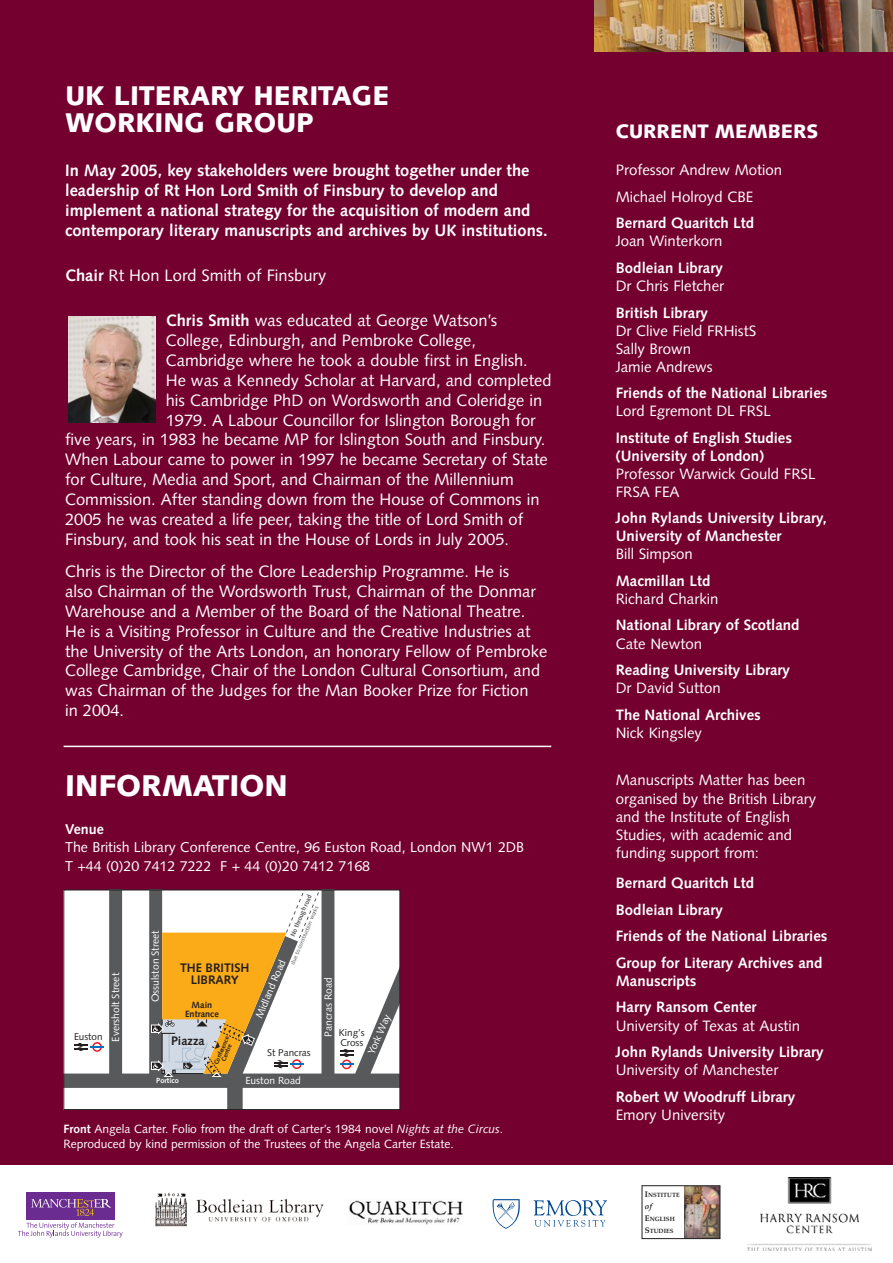
<style>
.page{position:relative;width:893px;height:1263px;background:#74002f}
.page>*{position:absolute;margin:0;border:0;box-sizing:border-box;transform-origin:0 0}
.t1{font:900 30px "Syntax";color:#fff}
.t2{font:900 27px/27px "Syntax";color:#fff}
.t3{font:900 19.5px "Syntax";color:#fff}
.t4{font:16.5px/19.8px "Syntax";color:#fff}
.t5{font:700 16.5px/19.8px "Syntax";color:#fff}
.t6{font:700 15px/26.5px "Syntax";color:#fff}
.t7{font:15px/18px "Syntax";color:#fff}
.t8{font:14.25px/18.8px "Syntax";color:#fff}
.t9{font:700 14.25px "Syntax";color:#fff}
.t10{font:700 12.3px/12px "Syntax";color:#231f20;text-align:center}
.t11{font:12px/14.4px "Syntax";color:#fff}
.t12{font:10.35px "Syntax";color:#fff}
.t13{font:9.9px/9.4px "Syntax";color:#231f20}
.t14{font:700 9.15px/8.7px "Syntax";color:#231f20;text-align:center}
.t15{font:8.1px "Palatino Linotype Bold Italic+SCCFYK";color:#231f20}
.t16{font:700 7.35px "Syntax";color:#fff}
.t17{font:700 6.6px "Syntax";color:#58595b}
.t18{font:700 6.3px/5.4px "Syntax";color:#231f20;text-align:center}
.t19{font:6.15px/12.1px "Palatino Linotype Bold+FEJDZK";color:#231f20}
.t20{font:5.85px "Syntax";color:#58595b}
.s1{font-weight:700}
.s2{font-style:italic}
.s3{font-size:8.1px}
</style>
<div class="page">
<img style="left:68px;top:316px;width:87px;height:106px">
<hr style="left:64px;top:746px;width:487px;height:1px;background:#fff">
<svg style="left:66px;top:892px;width:332px;height:216px;background:#d1d2d2"></svg>
<svg style="left:74px;top:1042px;width:30px;height:10px"></svg>
<svg style="left:340px;top:1049px;width:13px;height:20px"></svg>
<div style="left:64px;top:890px;width:336px;height:220px;border:1px solid #231f20"></div>
<svg style="left:151px;top:890px;width:169px;height:187px;background:#dec495"></svg>
<img style="left:595px;top:0;width:297px;height:51px">
<div style="left:0;top:1166px;width:893px;height:97px;background:#fff"></div>
<div style="left:26px;top:1192px;width:88px;height:28px;background:#6b2c91"></div>
<svg style="left:31px;top:1199px;width:80px;height:17px"></svg>
<svg style="left:18px;top:1222px;width:105px;height:16px"></svg>
<img style="left:349px;top:1200px;width:113px;height:24px">
<img style="left:155px;top:1192px;width:169px;height:35px">
<img style="left:684px;top:1187px;width:34px;height:50px">
<div style="left:642px;top:1185px;width:78px;height:54px;border:1px solid #231f20"></div>
<svg style="left:533px;top:1200px;width:74px;height:27px"></svg>
<svg style="left:493px;top:1199px;width:27px;height:30px"></svg>
<img style="left:748px;top:1178px;width:124px;height:73px">
<h2 class="t2" style="left:65px;top:85px;width:326px">UK LITERARY HERITAGE<br>WORKING GROUP</h2>
<p class="t5" style="left:65px;top:162px;width:484px">In May 2005, key stakeholders were brought together under the leadership of Rt Hon Lord Smith of Finsbury to develop and implement a national strategy for the acquisition of modern and contemporary literary manuscripts and archives by UK institutions.</p>
<p class="t4" style="left:65px;top:267px;width:263px"><span class="s1">Chair</span> Rt Hon Lord Smith of Finsbury</p>
<p class="t4" style="left:166px;top:312px;width:333px"><span class="s1">Chris Smith</span> was educated at George Watson’s</p>
<p class="t4" style="left:166px;top:332px;width:312px">College, Edinburgh, and Pembroke College,</p>
<p class="t4" style="left:166px;top:352px;width:364px">Cambridge where he took a double first in English.</p>
<p class="t4" style="left:166px;top:372px;width:387px">He was a Kennedy Scholar at Harvard, and completed</p>
<p class="t4" style="left:166px;top:392px;width:378px">his Cambridge PhD on Wordsworth and Coleridge in</p>
<p class="t4" style="left:166px;top:412px;width:371px">1979. A Labour Councillor for Islington Borough for</p>
<p class="t4" style="left:65px;top:431px;width:482px">five years, in 1983 he became MP for Islington South and Finsbury.</p>
<p class="t4" style="left:65px;top:451px;width:484px">When Labour came to power in 1997 he became Secretary of State</p>
<p class="t4" style="left:65px;top:471px;width:450px">for Culture, Media and Sport, and Chairman of the Millennium</p>
<p class="t4" style="left:65px;top:491px;width:476px">Commission. After standing down from the House of Commons in</p>
<p class="t4" style="left:65px;top:511px;width:460px">2005 he was created a life peer, taking the title of Lord Smith of</p>
<p class="t4" style="left:65px;top:531px;width:446px">Finsbury, and took his seat in the House of Lords in July 2005.</p>
<p class="t4" style="left:65px;top:563px;width:484px">Chris is the Director of the Clore Leadership Programme. He is<br>also Chairman of the Wordsworth Trust, Chairman of the Donmar Warehouse and a Member of the Board of the National Theatre.<br>He is a Visiting Professor in Culture and the Creative Industries at the University of the Arts London, an honorary Fellow of Pembroke College Cambridge, Chair of the London Cultural Consortium, and was Chairman of the Judges for the Man Booker Prize for Fiction<br>in 2004.</p>
<h1 class="t1" style="left:65px;top:774px;width:224px">INFORMATION</h1>
<p class="t9" style="left:65px;top:823px;width:40px">Venue</p>
<p class="t8" style="left:65px;top:840px;width:461px">The British Library Conference Centre, 96 Euston Road, London NW1 2DB<br>T +44 (0)20 7412 7222 F + 44 (0)20 7412 7168</p>
<p class="t13" style="left:74px;top:1032px;width:30px">Euston</p>
<p class="t12" style="left:112px;top:1042px;width:70px;rotate:-90deg">Eversholt Street</p>
<p class="t12" style="left:151px;top:1002px;width:74px;rotate:-90deg">Ossulston Street</p>
<p class="t17" style="left:290px;top:935px;width:47px;rotate:-67deg">No through road</p>
<p class="t20" style="left:290px;top:963px;width:64px;rotate:-67deg">due to construction works</p>
<p class="t12" style="left:255px;top:1016px;width:64px;rotate:-67deg">Midland Road</p>
<p class="t10" style="left:180px;top:963px;width:71px">THE BRITISH<br>LIBRARY</p>
<p class="t12" style="left:324px;top:1037px;width:61px;rotate:-90deg">Pancras Road</p>
<p class="t14" style="left:185px;top:1001px;width:35px">Main<br>Entrance</p>
<p class="t12" style="left:367px;top:1052px;width:44px;rotate:-67deg">York Way</p>
<p class="t13" style="left:339px;top:1029px;width:27px">King’s<br>Cross</p>
<p class="t10" style="left:171px;top:1036px;width:35px">Piazza</p>
<p class="t18" style="left:214px;top:1064px;width:32px;rotate:-67deg">Conference<br>Centre</p>
<p class="t13" style="left:267px;top:1049px;width:45px">St Pancras</p>
<p class="t16" style="left:156px;top:1078px;width:24px">Portico</p>
<p class="t12" style="left:245px;top:1076px;width:57px">Euston Road</p>
<p class="t11" style="left:64px;top:1123px;width:441px"><span class="s1">Front</span> Angela Carter. Folio from the draft of Carter’s 1984 novel <span class="s2">Nights at the Circus</span>.<br>Reproduced by kind permission of the Trustees of the Angela Carter Estate.</p>
<p class="t3" style="left:616px;top:124px;width:204px">CURRENT MEMBERS</p>
<p class="t7" style="left:616px;top:158px;width:168px;line-height:26.5px">Professor Andrew Motion<br>Michael Holroyd CBE</p>
<p class="t6" style="left:616px;top:211px;width:140px">Bernard Quaritch Ltd</p>
<p class="t7" style="left:616px;top:234px;width:108px">Joan Winterkorn</p>
<p class="t6" style="left:616px;top:256px;width:109px">Bodleian Library</p>
<p class="t7" style="left:616px;top:278px;width:110px">Dr Chris Fletcher</p>
<p class="t6" style="left:616px;top:300px;width:94px">British Library</p>
<p class="t7" style="left:616px;top:323px;width:142px">Dr Clive Field FRHistS<br>Sally Brown<br>Jamie Andrews</p>
<p class="t6" style="left:616px;top:381px;width:213px">Friends of the National Libraries</p>
<p class="t7" style="left:616px;top:403px;width:157px">Lord Egremont DL FRSL</p>
<p class="t6" style="left:616px;top:430px;width:178px;line-height:18px">Institute of English Studies (University of London)</p>
<p class="t7" style="left:616px;top:466px;width:201px">Professor Warwick Gould FRSL<br>FRSA FEA</p>
<p class="t6" style="left:616px;top:511px;width:212px;line-height:18px">John Rylands University Library,<br>University of Manchester</p>
<p class="t7" style="left:616px;top:547px;width:79px">Bill Simpson</p>
<p class="t6" style="left:616px;top:569px;width:96px">Macmillan Ltd</p>
<p class="t7" style="left:616px;top:591px;width:104px">Richard Charkin</p>
<p class="t6" style="left:616px;top:613px;width:185px">National Library of Scotland</p>
<p class="t7" style="left:616px;top:636px;width:88px">Cate Newton</p>
<p class="t6" style="left:616px;top:658px;width:176px">Reading University Library</p>
<p class="t7" style="left:616px;top:680px;width:107px">Dr David Sutton</p>
<p class="t6" style="left:616px;top:703px;width:147px">The National Archives</p>
<p class="t7" style="left:616px;top:725px;width:88px">Nick Kingsley</p>
<p class="t7" style="left:616px;top:773px;width:202px">Manuscripts Matter has been organised by the British Library and the Institute of English<br>Studies, with academic and funding support from:</p>
<p class="t6" style="left:616px;top:871px;width:213px">Bernard Quaritch Ltd<br>Bodleian Library<br>Friends of the National Libraries<br>Group for Literary Archives and</p>
<p class="t6" style="left:616px;top:969px;width:142px">Manuscripts<br>Harry Ransom Center</p>
<p class="t7" style="left:616px;top:1018px;width:186px">University of Texas at Austin</p>
<p class="t6" style="left:616px;top:1040px;width:209px">John Rylands University Library</p>
<p class="t7" style="left:616px;top:1062px;width:164px">University of Manchester</p>
<p class="t6" style="left:616px;top:1085px;width:181px">Robert W Woodruff Library</p>
<p class="t7" style="left:616px;top:1107px;width:111px">Emory University</p>
<p class="t19" style="left:645px;top:1189px;width:36px"><span class="s3">I</span>NSTITUTE</p>
<p class="t15" style="left:645px;top:1203px;width:9px">of</p>
<p class="t19" style="left:645px;top:1213px;width:31px"><span class="s3">E</span>NGLISH<br><span class="s3">S</span>TUDIES</p>
</div>
